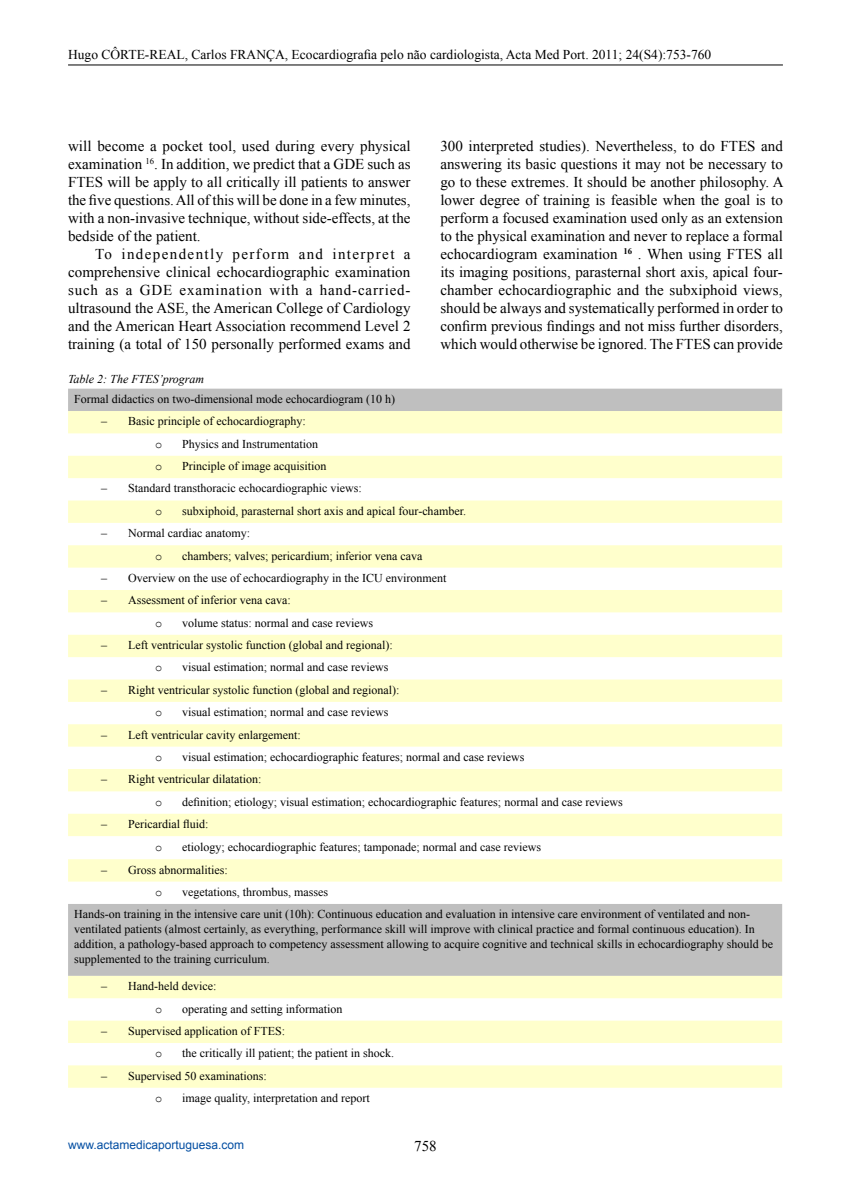
<style>
.page{position:relative;width:851px;height:1191px;background:#fff}
.page>*{position:absolute;margin:0;border:0;box-sizing:border-box;transform-origin:0 0}
.t1{font:15px/18px "Times New Roman";color:#000;text-align:justify}
.t2{font:13.5px "Times New Roman";color:#000}
.t3{font:12px/15px "Times New Roman";color:#000}
.t4{font:12px "Arial";color:#034ea2}
.t5{font:italic 12px "Times New Roman";color:#000}
.t6{font:12px "Courier New";color:#000}
</style>
<div class="page">
<div style="left:68px;top:389px;width:714px;height:22px;background:#bfbfbf"></div>
<svg style="left:68px;top:411px;width:714px;height:676px"></svg>
<hr style="left:68px;top:65px;width:714px;height:1px;background:#000">
<p class="t2" style="left:68px;top:45px;width:644px">Hugo CÔRTE-REAL, Carlos FRANÇA, Ecocardiografia pelo não cardiologista, Acta Med Port. 2011; 24(S4):753-760</p>
<p class="t1" style="left:68px;top:136px;width:344px">will become a pocket tool, used during every physical examination <sup>16</sup>. In addition, we predict that a GDE such as FTES will be apply to all critically ill patients to answer the five questions. All of this will be done in a few minutes, with a non-invasive technique, without side-effects, at the bedside of the patient.</p>
<p class="t1" style="left:68px;top:244px;width:344px;text-indent:27px">To independently perform and interpret a comprehensive clinical echocardiographic examination such as a GDE examination with a hand-carried&shy;ultrasound the ASE, the American College of Cardiology and the American Heart Association recommend Level 2 training (a total of 150 personally performed exams and</p>
<p class="t1" style="left:440px;top:136px;width:345px">300 interpreted studies). Nevertheless, to do FTES and answering its basic questions it may not be necessary to go to these extremes. It should be another philosophy. A lower degree of training is feasible when the goal is to perform a focused examination used only as an extension to the physical examination and never to replace a formal echocardiogram examination <sup>16</sup> . When using FTES all its imaging positions, parasternal short axis, apical four&shy;chamber echocardiographic and the subxiphoid views, should be always and systematically performed in order to confirm previous findings and not miss further disorders, which would otherwise be ignored. The FTES can provide</p>
<p class="t5" style="left:68px;top:370px;width:138px">Table 2: The FTES’program</p>
<p class="t3" style="left:74px;top:391px;width:322px">Formal didactics on two-dimensional mode echocardiogram (10 h)</p>
<p class="t3" style="left:101px;top:413px;width:206px">– Basic principle of echocardiography:</p>
<p class="t6" style="left:155px;top:436px;width:9px">o</p>
<p class="t3" style="left:182px;top:436px;width:137px">Physics and Instrumentation</p>
<p class="t6" style="left:155px;top:459px;width:9px">o</p>
<p class="t3" style="left:182px;top:458px;width:146px">Principle of image acquisition</p>
<p class="t3" style="left:101px;top:481px;width:262px">– Standard transthoracic echocardiographic views:</p>
<p class="t6" style="left:155px;top:504px;width:9px">o</p>
<p class="t3" style="left:182px;top:503px;width:285px">subxiphoid, parasternal short axis and apical four-chamber.</p>
<p class="t3" style="left:101px;top:525px;width:150px">– Normal cardiac anatomy:</p>
<p class="t6" style="left:155px;top:548px;width:9px">o</p>
<p class="t3" style="left:182px;top:548px;width:242px">chambers; valves; pericardium; inferior vena cava</p>
<p class="t3" style="left:101px;top:570px;width:347px">– Overview on the use of echocardiography in the ICU environment</p>
<p class="t3" style="left:101px;top:592px;width:191px">– Assessment of inferior vena cava:</p>
<p class="t6" style="left:155px;top:615px;width:9px">o</p>
<p class="t3" style="left:182px;top:615px;width:192px">volume status: normal and case reviews</p>
<p class="t3" style="left:101px;top:637px;width:293px">– Left ventricular systolic function (global and regional):</p>
<p class="t6" style="left:155px;top:660px;width:9px">o</p>
<p class="t3" style="left:182px;top:660px;width:208px">visual estimation; normal and case reviews</p>
<p class="t3" style="left:101px;top:682px;width:300px">– Right ventricular systolic function (global and regional):</p>
<p class="t6" style="left:155px;top:705px;width:9px">o</p>
<p class="t3" style="left:182px;top:704px;width:208px">visual estimation; normal and case reviews</p>
<p class="t3" style="left:101px;top:727px;width:201px">– Left ventricular cavity enlargement:</p>
<p class="t6" style="left:155px;top:750px;width:9px">o</p>
<p class="t3" style="left:182px;top:749px;width:344px">visual estimation; echocardiographic features; normal and case reviews</p>
<p class="t3" style="left:101px;top:771px;width:162px">– Right ventricular dilatation:</p>
<p class="t6" style="left:155px;top:794px;width:9px">o</p>
<p class="t3" style="left:182px;top:794px;width:442px">definition; etiology; visual estimation; echocardiographic features; normal and case reviews</p>
<p class="t3" style="left:101px;top:816px;width:109px">– Pericardial fluid:</p>
<p class="t6" style="left:155px;top:839px;width:9px">o</p>
<p class="t3" style="left:182px;top:838px;width:360px">etiology; echocardiographic features; tamponade; normal and case reviews</p>
<p class="t3" style="left:101px;top:862px;width:128px">– Gross abnormalities:</p>
<p class="t6" style="left:155px;top:884px;width:9px">o</p>
<p class="t3" style="left:74px;top:880px;width:677px;line-height:22.4px;text-indent:108px">vegetations, thrombus, masses<br>Hands-on training in the intensive care unit (10h): Continuous education and evaluation in intensive care environment of ventilated and non-</p>
<p class="t3" style="left:74px;top:921px;width:700px">ventilated patients (almost certainly, as everything, performance skill will improve with clinical practice and formal continuous education). In addition, a pathology-based approach to competency assessment allowing to acquire cognitive and technical skills in echocardiography should be supplemented to the training curriculum.</p>
<p class="t3" style="left:101px;top:978px;width:117px">– Hand-held device:</p>
<p class="t6" style="left:155px;top:1001px;width:9px">o</p>
<p class="t3" style="left:182px;top:1001px;width:162px">operating and setting information</p>
<p class="t3" style="left:101px;top:1023px;width:185px">– Supervised application of FTES:</p>
<p class="t6" style="left:155px;top:1046px;width:9px">o</p>
<p class="t3" style="left:182px;top:1045px;width:213px">the critically ill patient; the patient in shock.</p>
<p class="t3" style="left:101px;top:1068px;width:167px">– Supervised 50 examinations:</p>
<p class="t6" style="left:155px;top:1091px;width:9px">o</p>
<p class="t3" style="left:182px;top:1090px;width:189px">image quality, interpretation and report</p>
<p class="t4" style="left:68px;top:1136px;width:178px">www.actamedicaportuguesa.com</p>
<p class="t1" style="left:414px;top:1137px;width:24px">758</p>
</div>
